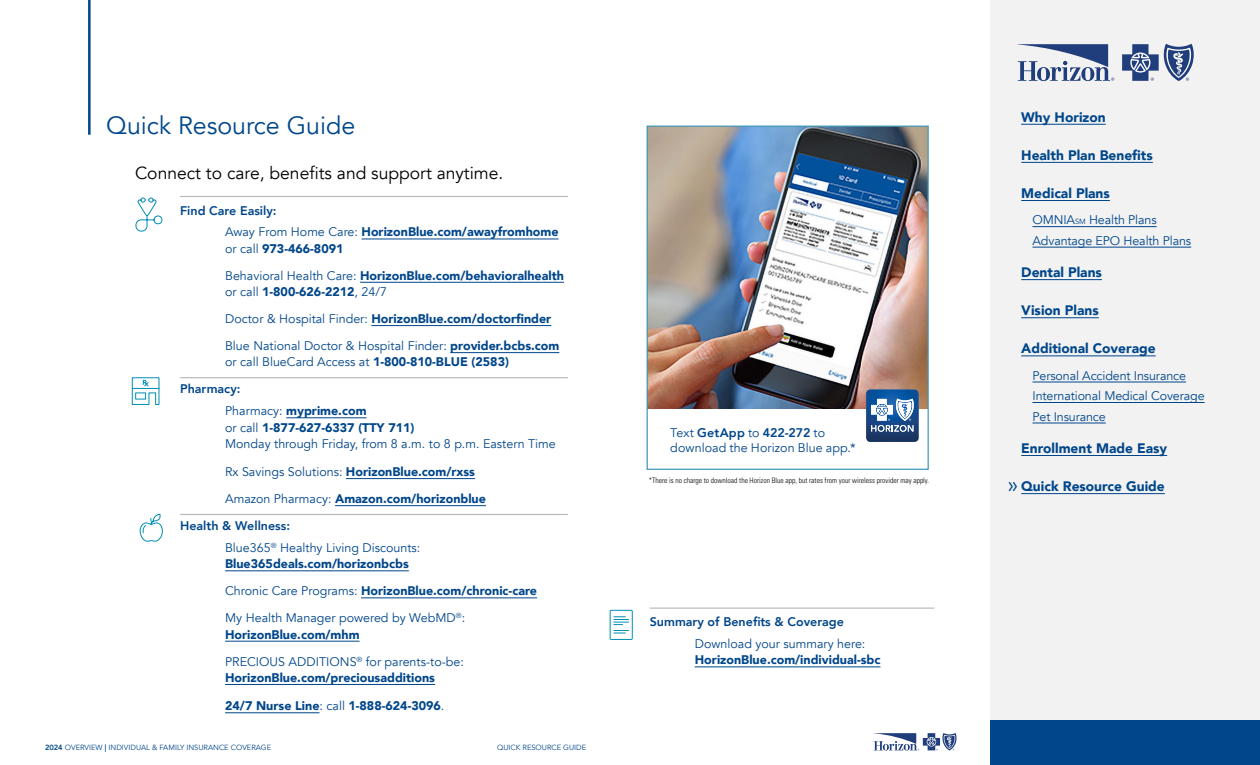
<style>
.page{position:relative;width:1260px;height:765px;background:#fff}
.page>*{position:absolute;margin:0;border:0;box-sizing:border-box;transform-origin:0 0}
.t1{font:25px "Avenir";color:#00468b}
.t2{font:22.5px "Avenir";color:#00468b}
.t3{font:17.5px "Avenir";color:#000}
.t4{font:900 13.75px "Avenir";color:#00468b}
.t5{font:12.5px/16.2px "Avenir";color:#00468b}
.t6{font:900 12.5px/16.2px "Avenir";color:#00468b}
.t7{font:800 12.5px "Avenir";color:#00468b}
.t8{font:300 condensed 7.5px "Univers LT Std";color:#000}
.t9{font:7.5px "Avenir";color:#00468b}
.s1{font-weight:400}
.s2{font-weight:900}
.s3{font-weight:800}
.s4{font-size:7.5px}
</style>
<div class="page">
<div style="left:990px;top:0;width:270px;height:765px;background:#f2f2f2"></div>
<div style="left:990px;top:720px;width:270px;height:45px;background:#00468b"></div>
<svg style="left:874px;top:733px;width:83px;height:18px"></svg>
<svg style="left:1018px;top:44px;width:96px;height:37px"></svg>
<svg style="left:1122px;top:44px;width:72px;height:37px"></svg>
<hr style="left:1021px;top:124px;width:85px;height:1px;background:#00468b">
<hr style="left:1021px;top:162px;width:132px;height:1px;background:#00468b">
<hr style="left:1021px;top:200px;width:89px;height:1px;background:#00468b">
<hr style="left:1032px;top:226px;width:43px;height:1px;background:#00468b">
<hr style="left:1086px;top:226px;width:71px;height:1px;background:#00468b">
<hr style="left:1032px;top:247px;width:159px;height:1px;background:#00468b">
<hr style="left:1021px;top:279px;width:81px;height:1px;background:#00468b">
<hr style="left:1021px;top:317px;width:78px;height:1px;background:#00468b">
<hr style="left:1021px;top:356px;width:135px;height:1px;background:#00468b">
<hr style="left:1032px;top:382px;width:154px;height:1px;background:#00468b">
<hr style="left:1032px;top:402px;width:173px;height:1px;background:#00468b">
<hr style="left:1032px;top:423px;width:74px;height:1px;background:#00468b">
<hr style="left:1021px;top:455px;width:146px;height:1px;background:#00468b">
<hr style="left:1021px;top:493px;width:144px;height:1px;background:#00468b">
<hr style="left:88px;top:0;width:3px;height:135px;background:#00468b">
<hr style="left:180px;top:196px;width:388px;height:1px;background:#bbbcbc">
<hr style="left:180px;top:377px;width:388px;height:1px;background:#bbbcbc">
<hr style="left:362px;top:239px;width:197px;height:1px;background:#00468b">
<hr style="left:360px;top:282px;width:204px;height:1px;background:#00468b">
<hr style="left:371px;top:325px;width:180px;height:1px;background:#00468b">
<hr style="left:450px;top:352px;width:109px;height:1px;background:#00468b">
<hr style="left:286px;top:417px;width:81px;height:1px;background:#00468b">
<hr style="left:346px;top:478px;width:129px;height:1px;background:#00468b">
<hr style="left:180px;top:514px;width:388px;height:1px;background:#bbbcbc">
<hr style="left:335px;top:505px;width:151px;height:1px;background:#00468b">
<hr style="left:225px;top:571px;width:184px;height:1px;background:#00468b">
<hr style="left:361px;top:598px;width:176px;height:1px;background:#00468b">
<hr style="left:225px;top:641px;width:135px;height:1px;background:#00468b">
<hr style="left:225px;top:684px;width:210px;height:1px;background:#00468b">
<hr style="left:225px;top:712px;width:95px;height:1px;background:#00468b">
<svg style="left:135px;top:198px;width:27px;height:34px"></svg>
<svg style="left:132px;top:377px;width:27px;height:28px"></svg>
<svg style="left:140px;top:514px;width:23px;height:28px"></svg>
<hr style="left:650px;top:608px;width:284px;height:1px;background:#bbbcbc">
<hr style="left:695px;top:667px;width:185px;height:1px;background:#00468b">
<svg style="left:610px;top:610px;width:23px;height:30px"></svg>
<img style="left:649px;top:128px;width:278px;height:281px">
<div style="left:647px;top:126px;width:282px;height:344px;border:1px solid #4298b5"></div>
<svg style="left:866px;top:390px;width:53px;height:52px"></svg>
<h2 class="t1" style="left:106px;top:110px;width:251px">Quick Resource Guide</h2>
<p class="t3" style="left:135px;top:162px;width:370px">Connect to care, benefits and support anytime.</p>
<h3 class="t7" style="left:180px;top:201px;width:98px">Find Care Easily:</h3>
<p class="t6" style="left:225px;top:224px;width:335px"><span class="s1">Away From Home Care:</span> HorizonBlue.com/awayfromhome <span class="s1">or call</span> 973-466-8091</p>
<p class="t6" style="left:225px;top:267px;width:340px"><span class="s1">Behavioral Health Care:</span> HorizonBlue.com/behavioralhealth <span class="s1">or call</span> 1-800-626-2212<span class="s1">, 24/7</span></p>
<p class="t6" style="left:225px;top:310px;width:328px"><span class="s1">Doctor &amp; Hospital Finder:</span> HorizonBlue.com/doctorfinder</p>
<p class="t5" style="left:225px;top:338px;width:336px">Blue National Doctor &amp; Hospital Finder: <span class="s2">provider.bcbs.com </span>or call BlueCard Access at <span class="s2">1-800-810-BLUE (2583)</span></p>
<h3 class="t7" style="left:180px;top:379px;width:62px">Pharmacy:</h3>
<p class="t6" style="left:225px;top:402px;width:191px"><span class="s1">Pharmacy:</span> myprime.com<br><span class="s1">or call</span> 1-877-627-6337 (TTY 711)</p>
<p class="t5" style="left:225px;top:436px;width:332px">Monday through Friday, from 8 a.m. to 8 p.m. Eastern Time</p>
<p class="t6" style="left:225px;top:463px;width:251px"><span class="s1">Rx Savings Solutions:</span> HorizonBlue.com/rxss</p>
<p class="t6" style="left:225px;top:490px;width:262px"><span class="s1">Amazon Pharmacy:</span> Amazon.com/horizonblue</p>
<h3 class="t7" style="left:180px;top:516px;width:111px">Health &amp; Wellness:</h3>
<p class="t5" style="left:225px;top:540px;width:197px">Blue365<sup>®</sup> Healthy Living Discounts:<br><span class="s2">Blue365deals.com/horizonbcbs</span></p>
<p class="t6" style="left:225px;top:583px;width:314px"><span class="s1">Chronic Care Programs:</span> HorizonBlue.com/chronic-care</p>
<p class="t5" style="left:225px;top:610px;width:242px">My Health Manager powered by WebMD<sup>®</sup>:<br><span class="s2">HorizonBlue.com/mhm</span></p>
<p class="t5" style="left:225px;top:654px;width:240px">PRECIOUS ADDITIONS<sup>®</sup> for parents-to-be:<br><span class="s2">HorizonBlue.com/preciousadditions</span></p>
<p class="t6" style="left:225px;top:697px;width:221px">24/7 Nurse Line<span class="s1">: call</span> 1-888-624-3096<span class="s1">.</span></p>
<p class="t9" style="left:45px;top:743px;width:228px"><span class="s3">2024</span> OVERVIEW <span class="s3">|</span> INDIVIDUAL &amp; FAMILY INSURANCE COVERAGE</p>
<p class="t9" style="left:497px;top:743px;width:91px">QUICK RESOURCE GUIDE</p>
<p class="t5" style="left:670px;top:425px;width:187px;line-height:15px">Text <span class="s3">GetApp</span> to <span class="s3">422-272</span> to download the Horizon Blue app.*</p>
<p class="t8" style="left:649px;top:476px;width:282px">*There is no charge to download the Horizon Blue app, but rates from your wireless provider may apply.</p>
<h3 class="t7" style="left:650px;top:612px;width:196px">Summary of Benefits &amp; Coverage</h3>
<p class="t6" style="left:695px;top:635px;width:187px"><span class="s1">Download your summary here:<br></span>HorizonBlue.com/individual-sbc</p>
<p class="t4" style="left:1021px;top:105px;width:86px">Why Horizon</p>
<p class="t4" style="left:1021px;top:143px;width:133px">Health Plan Benefits</p>
<p class="t4" style="left:1021px;top:181px;width:90px">Medical Plans</p>
<p class="t5" style="left:1032px;top:210px;width:160px;line-height:20.5px">OMNIA<span class="s4">SM</span> Health Plans<br>Advantage EPO Health Plans</p>
<p class="t4" style="left:1021px;top:261px;width:82px">Dental Plans</p>
<p class="t4" style="left:1021px;top:299px;width:79px">Vision Plans</p>
<p class="t4" style="left:1021px;top:337px;width:136px">Additional Coverage</p>
<p class="t5" style="left:1032px;top:365px;width:174px;line-height:20.5px">Personal Accident Insurance<br>International Medical Coverage<br>Pet Insurance</p>
<p class="t4" style="left:1021px;top:436px;width:147px">Enrollment Made Easy</p>
<p class="t4" style="left:1021px;top:475px;width:145px">Quick Resource Guide</p>
<h2 class="t2" style="left:1008px;top:471px;width:12px">»</h2>
</div>
